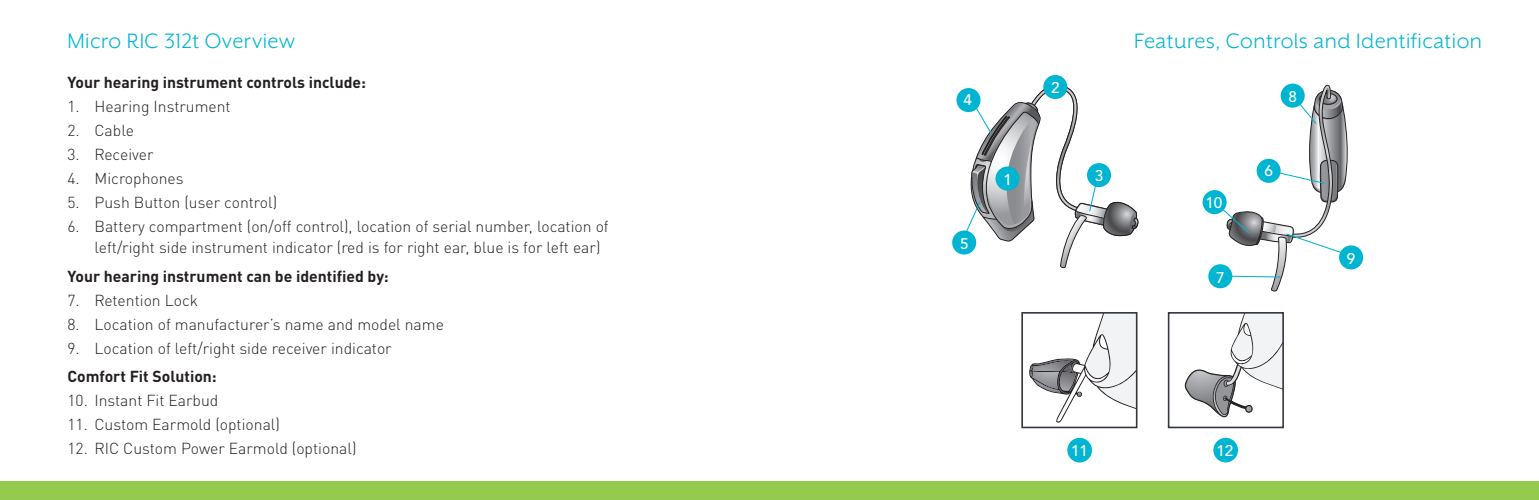
<style>
.page{position:relative;width:1539px;height:500px;background:#fff}
.page>*{position:absolute;margin:0;border:0;box-sizing:border-box;transform-origin:0 0}
.Body{font:24px "Mr Eaves XL San OT";letter-spacing:.02em;color:#00b5d1}
.Body_Copy_10_5_15_5{font:300 15.75px/21px "DINOT";color:#231f20}
.Body_Copy_10_5_15_5-2{font:700 15.75px "DINOT";color:#231f20}
.Callout_Numbers{font:15.3px "Avenir LT SLI Std Medium";color:#fff}
</style>
<div class="page">
<svg style="left:1029px;top:315px;width:106px;height:108px"></svg>
<div style="left:1021px;top:312px;width:117px;height:116px;border:2px solid #323640"></div>
<div style="left:1067px;top:437px;width:25px;height:25px;background:#00b5d1;border-radius:50%"></div>
<svg style="left:1185px;top:315px;width:96px;height:102px"></svg>
<div style="left:1168px;top:312px;width:116px;height:116px;border:2px solid #323640"></div>
<div style="left:1213px;top:437px;width:25px;height:25px;background:#00b5d1;border-radius:50%"></div>
<div style="left:1043px;top:75px;width:24px;height:24px;background:#00b5d1;border-radius:50%"></div>
<div style="left:952px;top:230px;width:24px;height:24px;background:#00b5d1;border-radius:50%"></div>
<div style="left:1208px;top:264px;width:24px;height:24px;background:#00b5d1;border-radius:50%"></div>
<svg style="left:1214px;top:85px;width:137px;height:207px"></svg>
<div style="left:1203px;top:190px;width:24px;height:24px;background:#00b5d1;border-radius:50%"></div>
<div style="left:1257px;top:159px;width:24px;height:24px;background:#00b5d1;border-radius:50%"></div>
<div style="left:1281px;top:83px;width:24px;height:25px;background:#00b5d1;border-radius:50%"></div>
<div style="left:1339px;top:245px;width:24px;height:24px;background:#00b5d1;border-radius:50%"></div>
<svg style="left:961px;top:83px;width:178px;height:186px"></svg>
<div style="left:956px;top:88px;width:25px;height:24px;background:#00b5d1;border-radius:50%"></div>
<div style="left:0;top:481px;width:1539px;height:19px;background:#94ca4e"></div>
<p class="Body" style="left:68px;top:29px;width:229px">Micro RIC 312t Overview</p>
<p class="Body" style="left:1134px;top:29px;width:350px">Features, Controls and Identification</p>
<p class="Body_Copy_10_5_15_5-2" style="left:68px;top:72px;width:300px">Your hearing instrument controls include:</p>
<p class="Body_Copy_10_5_15_5" style="left:68px;top:95px;width:165px">1. Hearing Instrument</p>
<p class="Body_Copy_10_5_15_5" style="left:68px;top:119px;width:68px">2. Cable</p>
<p class="Body_Copy_10_5_15_5" style="left:68px;top:143px;width:88px">3. Receiver</p>
<p class="Body_Copy_10_5_15_5" style="left:68px;top:167px;width:118px">4. Microphones</p>
<p class="Body_Copy_10_5_15_5" style="left:68px;top:191px;width:211px">5. Push Button (user control)</p>
<p class="Body_Copy_10_5_15_5" style="left:94px;top:215px;width:516px;text-indent:-27px">6. Battery compartment (on/off control), location of serial number, location of left/right side instrument indicator (red is for right ear, blue is for left ear)</p>
<p class="Body_Copy_10_5_15_5-2" style="left:68px;top:265px;width:323px">Your hearing instrument can be identified by:</p>
<p class="Body_Copy_10_5_15_5" style="left:68px;top:289px;width:132px">7. Retention Lock</p>
<p class="Body_Copy_10_5_15_5" style="left:68px;top:313px;width:378px">8. Location of manufacturer’s name and model name</p>
<p class="Body_Copy_10_5_15_5" style="left:68px;top:337px;width:326px">9. Location of left/right side receiver indicator</p>
<p class="Body_Copy_10_5_15_5-2" style="left:68px;top:366px;width:151px">Comfort Fit Solution:</p>
<p class="Body_Copy_10_5_15_5" style="left:68px;top:389px;width:152px">10. Instant Fit Earbud</p>
<p class="Body_Copy_10_5_15_5" style="left:68px;top:413px;width:214px">11. Custom Earmold (optional)</p>
<p class="Body_Copy_10_5_15_5" style="left:68px;top:437px;width:290px">12. RIC Custom Power Earmold (optional)</p>
<p class="Callout_Numbers" style="left:1071px;top:441px;width:18px">11</p>
<p class="Callout_Numbers" style="left:1217px;top:441px;width:18px">12</p>
<p class="Callout_Numbers" style="left:1051px;top:79px;width:10px">2</p>
<p class="Callout_Numbers" style="left:1288px;top:87px;width:10px">8</p>
<p class="Callout_Numbers" style="left:963px;top:91px;width:10px">4</p>
<p class="Callout_Numbers" style="left:1264px;top:162px;width:10px">6</p>
<p class="Callout_Numbers" style="left:1003px;top:170px;width:10px">1</p>
<p class="Callout_Numbers" style="left:1095px;top:167px;width:10px">3</p>
<p class="Callout_Numbers" style="left:1206px;top:194px;width:18px">10</p>
<p class="Callout_Numbers" style="left:960px;top:234px;width:10px">5</p>
<p class="Callout_Numbers" style="left:1347px;top:250px;width:10px">9</p>
<p class="Callout_Numbers" style="left:1216px;top:268px;width:10px">7</p>
</div>
